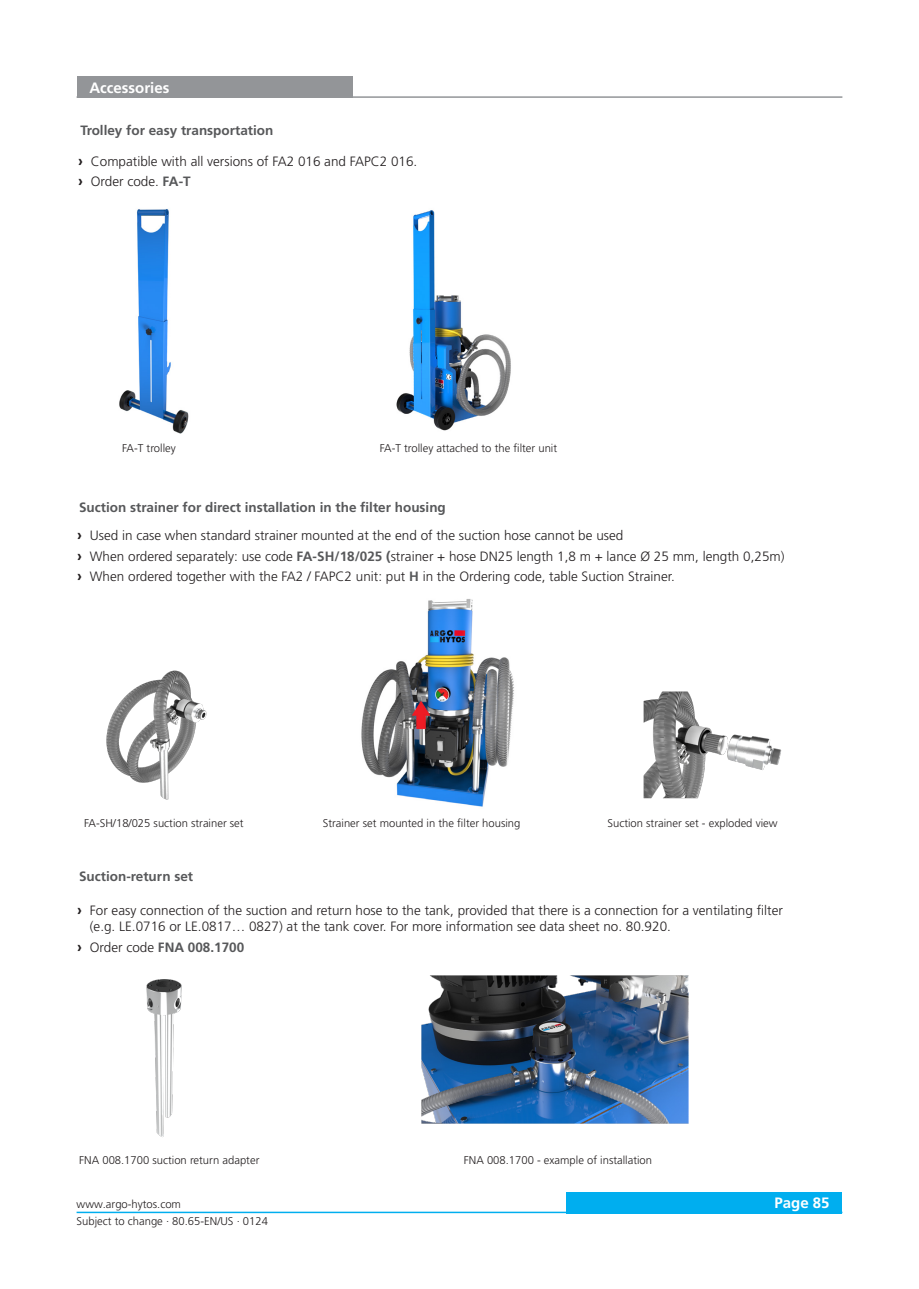
<style>
.page{position:relative;width:919px;height:1289px;background:#fff}
.page>*{position:absolute;margin:0;border:0;box-sizing:border-box;transform-origin:0 0}
._04_Headline_white{font:700 15px "Frutiger LT Pro";color:#fff}
.t1{font:300 13.5px/16.2px "Frutiger LT Pro";color:#231f20}
._05_Subline_Copytext{font:700 13.5px "Frutiger LT Pro";color:#57585a}
._08_Legend{font:300 11.25px "Frutiger LT Pro";color:#231f20}
.s1{font-weight:700;font-size:15px}
.s2{font-weight:700;color:#57585a}
.s3{font-size:15px;color:#231f20}
.s4{font-weight:300;color:#231f20}
</style>
<div class="page">
<div style="left:566px;top:1191px;width:276px;height:22px;background:#00aeef"></div>
<hr style="left:77px;top:1211px;width:765px;height:2px;background:#00aeef">
<div style="left:77px;top:77px;width:275px;height:21px;background:#939598"></div>
<hr style="left:77px;top:96px;width:765px;height:2px;background:#939598">
<img style="left:119px;top:209px;width:70px;height:225px">
<img style="left:396px;top:210px;width:115px;height:221px">
<img style="left:361px;top:599px;width:153px;height:208px">
<img style="left:106px;top:670px;width:101px;height:130px">
<img style="left:421px;top:975px;width:268px;height:149px">
<img style="left:643px;top:691px;width:139px;height:108px">
<img style="left:146px;top:979px;width:36px;height:158px">
<p class="_04_Headline_white" style="left:89px;top:79px;width:81px">Accessories</p>
<p class="_05_Subline_Copytext" style="left:80px;top:122px;width:194px">Trolley for easy transportation</p>
<p class="t1" style="left:78px;top:153px;width:341px"><span class="s1">›</span> Compatible with all versions of FA2 016 and FAPC2 016.</p>
<p class="t1" style="left:78px;top:174px;width:114px"><span class="s1">›</span> Order code. <span class="s2">FA-T</span></p>
<p class="_08_Legend" style="left:122px;top:442px;width:55px">FA-T trolley</p>
<p class="_08_Legend" style="left:380px;top:442px;width:179px">FA-T trolley attached to the filter unit</p>
<p class="_05_Subline_Copytext" style="left:79px;top:499px;width:368px">Suction strainer for direct installation in the filter housing</p>
<p class="t1" style="left:77px;top:527px;width:547px"><span class="s1">›</span> Used in case when standard strainer mounted at the end of the suction hose cannot be used</p>
<p class="t1" style="left:77px;top:548px;width:708px"><span class="s1">›</span> When ordered separately: use code <span class="s2">FA-SH/18/025 (</span>strainer + hose DN25 length 1,8 m + lance Ø 25 mm, length 0,25m)</p>
<p class="t1" style="left:77px;top:568px;width:599px"><span class="s1">›</span> When ordered together with the FA2 / FAPC2 unit: put <span class="s2">H</span> in the Ordering code, table Suction Strainer.</p>
<p class="_08_Legend" style="left:84px;top:816px;width:161px">FA-SH/18/025 suction strainer set</p>
<p class="_08_Legend" style="left:323px;top:816px;width:199px">Strainer set mounted in the filter housing</p>
<p class="_08_Legend" style="left:607px;top:816px;width:172px">Suction strainer set - exploded view</p>
<p class="_05_Subline_Copytext" style="left:79px;top:868px;width:116px">Suction-return set</p>
<p class="t1" style="left:90px;top:902px;width:694px;text-indent:-13px"><span class="s1">›</span> For easy connection of the suction and return hose to the tank, provided that there is a connection for a ventilating filter (e.g. LE.0716 or LE.0817… 0827) at the tank cover. For more information see data sheet no. 80.920.</p>
<p class="_05_Subline_Copytext" style="left:77px;top:938px;width:169px"><span class="s3">›</span> <span class="s4">Order code</span> FNA 008.1700</p>
<p class="_08_Legend" style="left:79px;top:1153px;width:182px">FNA 008.1700 suction return adapter</p>
<p class="_08_Legend" style="left:464px;top:1153px;width:190px">FNA 008.1700 - example of installation</p>
<p class="_08_Legend" style="left:77px;top:1197px;width:106px">www.argo-hytos.com</p>
<p class="_04_Headline_white" style="left:774px;top:1194px;width:57px">Page 85</p>
<p class="_08_Legend" style="left:77px;top:1214px;width:193px">Subject to change · 80.65-EN/US · 0124</p>
</div>
